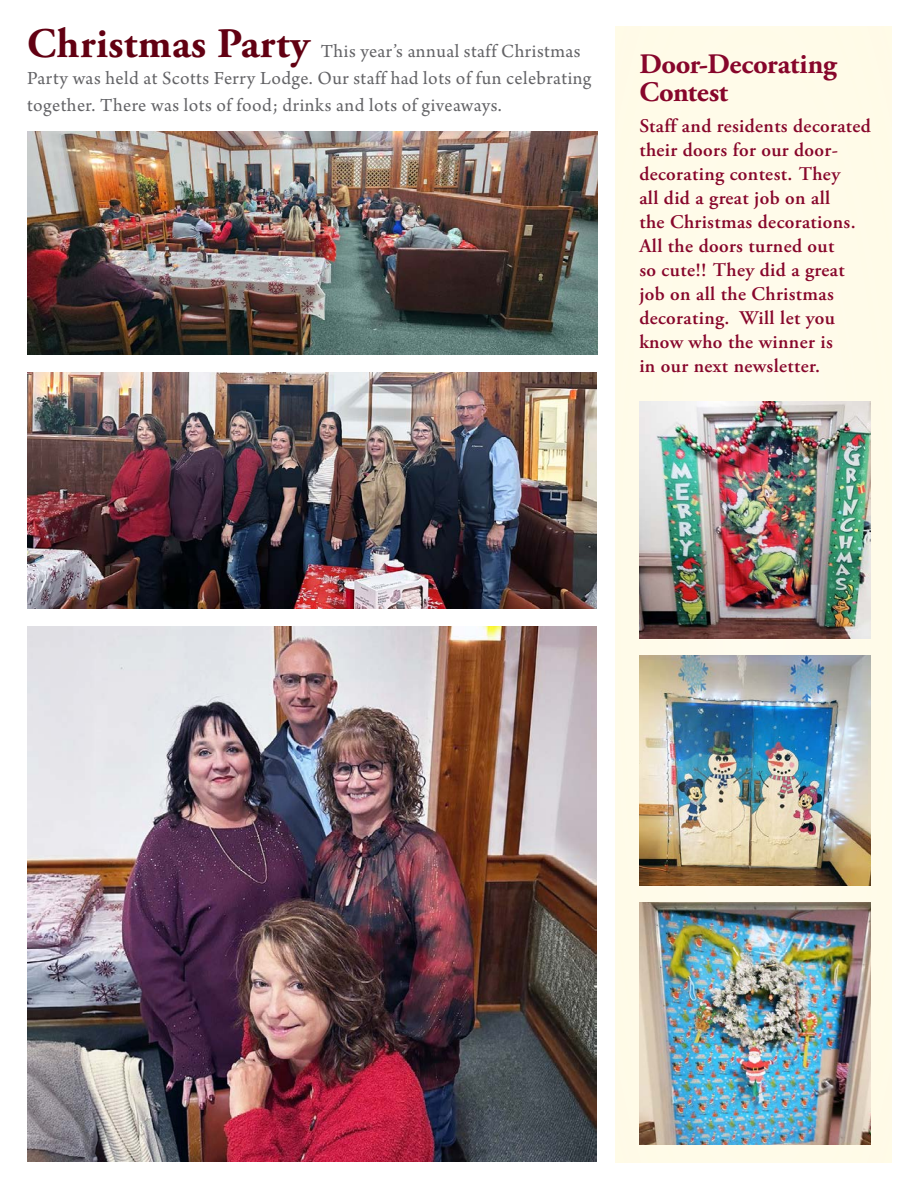
<style>
.page{position:relative;width:918px;height:1188px;background:#fff}
.page>*{position:absolute;margin:0;border:0;box-sizing:border-box;transform-origin:0 0}
.t1{font:700 28.2px/28.5px "Adobe Garamond Pro";letter-spacing:-.01em;color:#87062b}
.t2{font:19.5px/27px "Arno Pro";letter-spacing:.025em;color:#636366}
.t3{font:600 19.35px/24px "Adobe Garamond Pro";letter-spacing:.02em;color:#87062b}
.s1{font-family:"Adobe Garamond Pro";font-weight:700;font-size:42px;color:#620012}
</style>
<div class="page">
<div style="left:616px;top:26px;width:276px;height:1136px;background:#fffbe9"></div>
<img style="left:639px;top:402px;width:232px;height:236px">
<img style="left:639px;top:656px;width:232px;height:230px">
<img style="left:639px;top:902px;width:232px;height:243px">
<img style="left:27px;top:132px;width:570px;height:222px">
<img style="left:27px;top:372px;width:570px;height:236px">
<img style="left:27px;top:626px;width:570px;height:535px">
<p class="t2" style="left:27px;top:38px;width:566px"><span class="s1">Christmas Party</span> This year’s annual staff Christmas<br>Party was held at Scotts Ferry Lodge. Our staff had lots of fun celebrating together. There was lots of food; drinks and lots of giveaways.</p>
<p class="t1" style="left:639px;top:50px;width:199px">Door-Decorating<br>Contest</p>
<p class="t3" style="left:639px;top:114px;width:233px">Staff and residents decorated their doors for our door&shy;decorating contest. They<br>all did a great job on all<br>the Christmas decorations.<br>All the doors turned out<br>so cute!! They did a great job on all the Christmas decorating. Will let you know who the winner is<br>in our next newsletter.</p>
</div>
